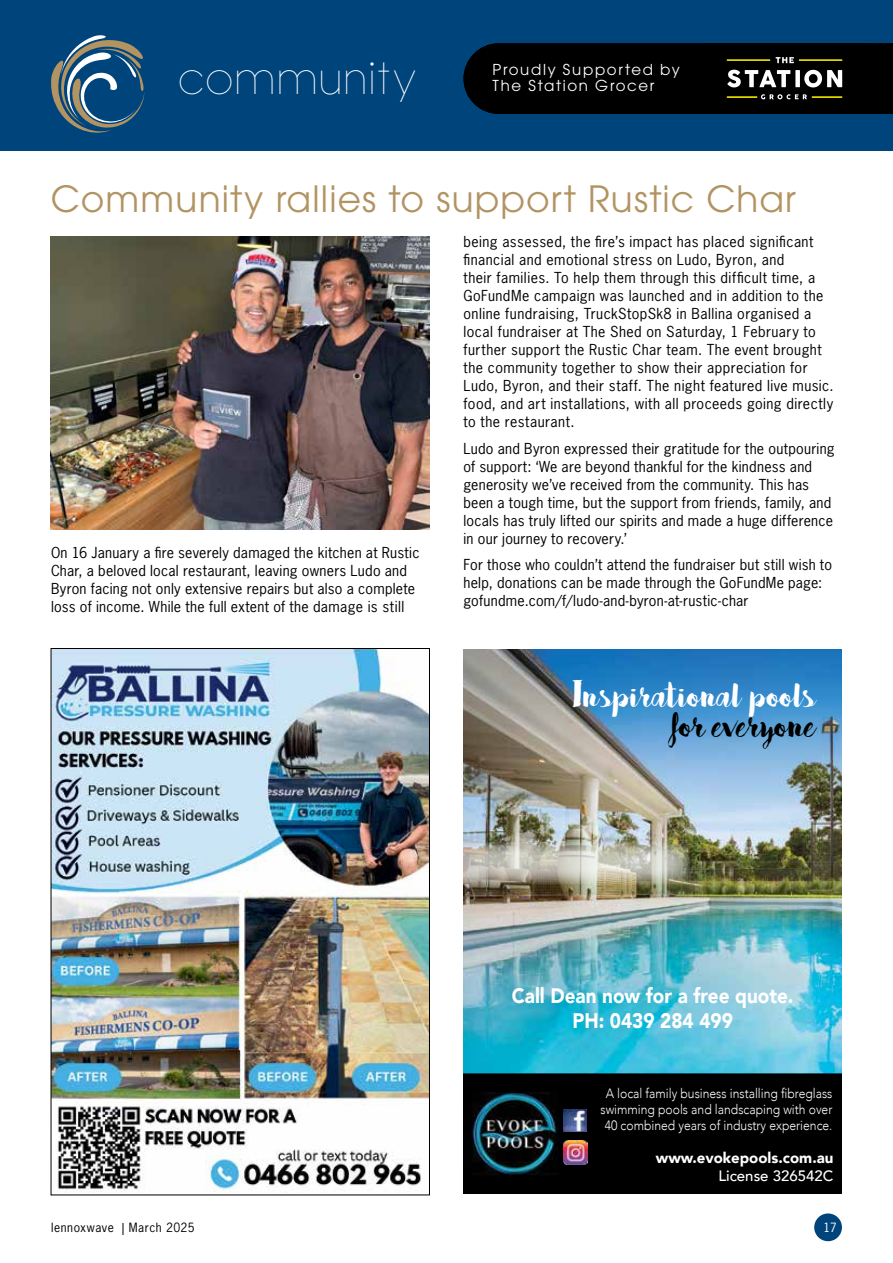
<style>
.page{position:relative;width:893px;height:1263px;background:#fff}
.page>*{position:absolute;margin:0;border:0;box-sizing:border-box;transform-origin:0 0}
.t1{font:42px "Bakery";color:#fff}
.t2{font:42px "Bakery";color:#000}
.t3{font:36px "ITC Avant Garde Pro";letter-spacing:.035em;color:#b29362}
.t4{font:31.5px "Bondoluo Peek";letter-spacing:.12em;color:#fff}
.t5{font:900 21px/25.2px "Avenir";color:#fff;text-align:center;scale:.9 1}
.t6{font:15px/16.5px "ITC Avant Garde Pro";letter-spacing:.11em;color:#fff}
.t7{font:900 15px "Avenir";color:#fff}
.t8{font:500 15px "Avenir";color:#fff}
.t9{font:14.25px/18px "News Gothic Std";letter-spacing:.025em;color:#000}
.t10{font:300 13.5px/16.2px "Avenir";color:#fff;text-align:center;scale:.9 1}
.t11{font:12px "News Gothic Std";letter-spacing:.045em;color:#000}
.t12{font:12px "News Gothic Std";color:#fff}
</style>
<div class="page">
<div style="left:814px;top:1213px;width:28px;height:28px;background:#00447c;border-radius:50%"></div>
<div style="left:0;top:0;width:893px;height:151px;background:#00447c"></div>
<svg style="left:51px;top:35px;width:94px;height:98px"></svg>
<img style="left:53px;top:650px;width:375px;height:543px">
<img style="left:463px;top:649px;width:379px;height:424px">
<img style="left:463px;top:842px;width:227px;height:43px">
<div style="left:463px;top:1073px;width:379px;height:121px;background:#000"></div>
<img style="left:464px;top:1091px;width:99px;height:85px">
<img style="left:564px;top:1109px;width:22px;height:23px">
<img style="left:564px;top:1140px;width:24px;height:24px">
<img style="left:51px;top:236px;width:379px;height:293px">
<div style="left:463px;top:43px;width:430px;height:71px;background:#000"></div>
<hr style="left:727px;top:59px;width:43px;height:2px;background:#fff200">
<hr style="left:727px;top:96px;width:30px;height:2px;background:#fff200">
<hr style="left:812px;top:96px;width:30px;height:2px;background:#fff200">
<hr style="left:799px;top:59px;width:43px;height:2px;background:#fff200">
<h3 class="t4" style="left:179px;top:61px;width:239px">COMMUNITY</h3>
<p class="t6" style="left:493px;top:61px;width:189px">Proudly Supported by<br>The Station Grocer</p>
<h2 class="t3" style="left:51px;top:176px;width:747px">Community rallies to support Rustic Char</h2>
<p class="t9" style="left:51px;top:543px;width:370px">On 16 January a fire severely damaged the kitchen at Rustic Char, a beloved local restaurant, leaving owners Ludo and Byron facing not only extensive repairs but also a complete loss of income. While the full extent of the damage is still</p>
<p class="t9" style="left:463px;top:233px;width:372px">being assessed, the fire’s impact has placed significant financial and emotional stress on Ludo, Byron, and<br>their families. To help them through this difficult time, a GoFundMe campaign was launched and in addition to the online fundraising, TruckStopSk8 in Ballina organised a local fundraiser at The Shed on Saturday, 1 February to further support the Rustic Char team. The event brought the community together to show their appreciation for Ludo, Byron, and their staff. The night featured live music. food, and art installations, with all proceeds going directly to the restaurant.</p>
<p class="t9" style="left:463px;top:439px;width:373px">Ludo and Byron expressed their gratitude for the outpouring of support: ‘We are beyond thankful for the kindness and generosity we’ve received from the community. This has been a tough time, but the support from friends, family, and locals has truly lifted our spirits and made a huge difference in our journey to recovery.’</p>
<p class="t9" style="left:463px;top:556px;width:370px">For those who couldn’t attend the fundraiser but still wish to help, donations can be made through the GoFundMe page: gofundme.com/f/ludo-and-byron-at-rustic-char</p>
<h1 class="t1" style="left:572px;top:668px;width:245px">Inspirational pools</h1>
<h1 class="t2" style="left:669px;top:698px;width:148px">for everyone</h1>
<h3 class="t5" style="left:512px;top:982px;width:314px">Call Dean now for a free quote.<br>PH: 0439 284 499</h3>
<p class="t10" style="left:601px;top:1085px;width:259px">A local family business installing fibreglass swimming pools and landscaping with over<br>40 combined years of industry experience.</p>
<p class="t7" style="left:656px;top:1145px;width:179px">www.evokepools.com.au</p>
<p class="t8" style="left:718px;top:1163px;width:117px">License 326542C</p>
<p class="t11" style="left:51px;top:1220px;width:145px">lennoxwave | March 2025</p>
<p class="t12" style="left:823px;top:1220px;width:15px">17</p>
</div>
